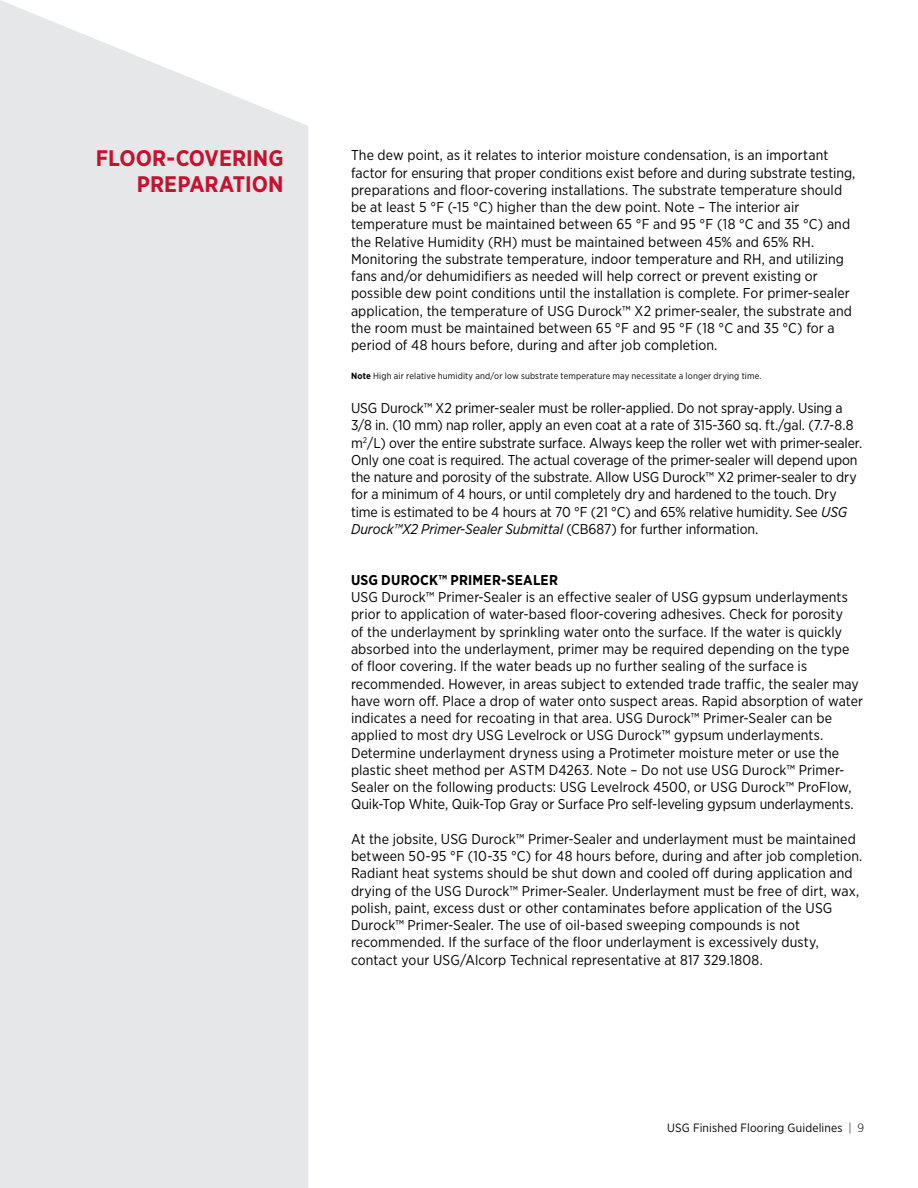
<style>
.page{position:relative;width:918px;height:1188px;background:#fff}
.page>*{position:absolute;margin:0;border:0;box-sizing:border-box;transform-origin:0 0}
.t1{font:700 22.5px/25.5px "Gotham Narrow";color:#c41230;text-align:right}
.t2{font:14.25px/17.2px "Gotham Narrow";letter-spacing:.005em;color:#000}
.t3{font:700 14.25px "Gotham Narrow";letter-spacing:.015em;color:#000}
.t4{font:12px "Gotham Narrow";letter-spacing:.015em;color:#000}
.t5{font:9px "Gotham Narrow";letter-spacing:.015em;color:#000}
.s1{font-weight:700}
.s2{font-style:italic}
.s3{font-weight:300}
</style>
<div class="page">
<div style="left:0;top:0;width:308px;height:1188px;background:#e6e7e8"></div>
<h1 class="t1" style="left:96px;top:146px;width:189px">FLOOR-COVERING<br>PREPARATION</h1>
<p class="t2" style="left:351px;top:147px;width:506px">The dew point, as it relates to interior moisture condensation, is an important factor for ensuring that proper conditions exist before and during substrate testing, preparations and floor-covering installations. The substrate temperature should be at least 5 °F (-15 °C) higher than the dew point. Note – The interior air temperature must be maintained between 65 °F and 95 °F (18 °C and 35 °C) and the Relative Humidity (RH) must be maintained between 45% and 65% RH.<br>Monitoring the substrate temperature, indoor temperature and RH, and utilizing fans and/or dehumidifiers as needed will help correct or prevent existing or possible dew point conditions until the installation is complete. For primer-sealer application, the temperature of USG Durock™ X2 primer-sealer, the substrate and the room must be maintained between 65 °F and 95 °F (18 °C and 35 °C) for a period of 48 hours before, during and after job completion.</p>
<p class="t5" style="left:351px;top:370px;width:412px"><span class="s1">Note</span> High air relative humidity and/or low substrate temperature may necessitate a longer drying time.</p>
<p class="t2" style="left:351px;top:399px;width:513px">USG Durock™ X2 primer-sealer must be roller-applied. Do not spray-apply. Using a 3/8 in. (10 mm) nap roller, apply an even coat at a rate of 315-360 sq. ft./gal. (7.7-8.8 m<sup>2</sup>/L) over the entire substrate surface. Always keep the roller wet with primer-sealer.<br>Only one coat is required. The actual coverage of the primer-sealer will depend upon the nature and porosity of the substrate. Allow USG Durock™ X2 primer-sealer to dry for a minimum of 4 hours, or until completely dry and hardened to the touch. Dry time is estimated to be 4 hours at 70 °F (21 °C) and 65% relative humidity. See <span class="s2">USG Durock™X2 Primer-Sealer Submittal</span> (CB687) for further information.</p>
<p class="t3" style="left:351px;top:571px;width:208px">USG DUROCK™ PRIMER-SEALER</p>
<p class="t2" style="left:351px;top:588px;width:514px">USG Durock™ Primer-Sealer is an effective sealer of USG gypsum underlayments prior to application of water-based floor-covering adhesives. Check for porosity<br>of the underlayment by sprinkling water onto the surface. If the water is quickly absorbed into the underlayment, primer may be required depending on the type of floor covering. If the water beads up no further sealing of the surface is recommended. However, in areas subject to extended trade traffic, the sealer may have worn off. Place a drop of water onto suspect areas. Rapid absorption of water indicates a need for recoating in that area. USG Durock™ Primer-Sealer can be applied to most dry USG Levelrock or USG Durock™ gypsum underlayments.<br>Determine underlayment dryness using a Protimeter moisture meter or use the plastic sheet method per ASTM D4263. Note – Do not use USG Durock™ Primer-Sealer on the following products: USG Levelrock 4500, or USG Durock™ ProFlow, Quik-Top White, Quik-Top Gray or Surface Pro self-leveling gypsum underlayments.</p>
<p class="t2" style="left:351px;top:830px;width:513px">At the jobsite, USG Durock™ Primer-Sealer and underlayment must be maintained between 50-95 °F (10-35 °C) for 48 hours before, during and after job completion.<br>Radiant heat systems should be shut down and cooled off during application and drying of the USG Durock™ Primer-Sealer. Underlayment must be free of dirt, wax, polish, paint, excess dust or other contaminates before application of the USG Durock™ Primer-Sealer. The use of oil-based sweeping compounds is not recommended. If the surface of the floor underlayment is excessively dusty, contact your USG/Alcorp Technical representative at 817 329.1808.</p>
<p class="t4" style="left:667px;top:1120px;width:198px">USG Finished Flooring Guidelines <span class="s3">| 9</span></p>
</div>
